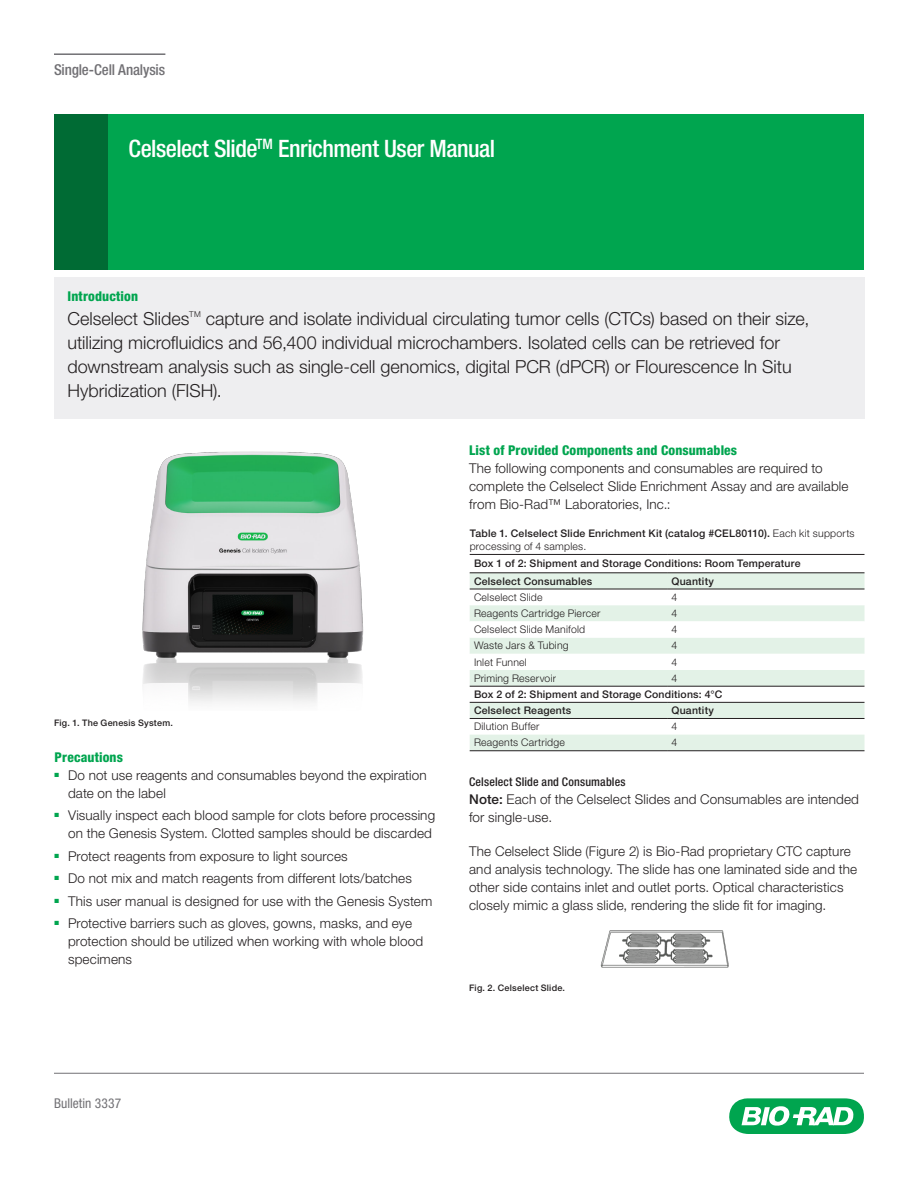
<style>
.page{position:relative;width:918px;height:1188px;background:#fff}
.page>*{position:absolute;margin:0;border:0;box-sizing:border-box;transform-origin:0 0}
.protocol_headline_1{font:500 condensed 24px "Helvetica Neue LT Std";letter-spacing:-.02em;color:#fff}
.protocol_abstract{font:300 18px/24px "Helvetica Neue LT Std";color:#231f20}
.t1{font:500 condensed 15px "Helvetica Neue LT Std";letter-spacing:-.01em;color:#717074}
.body{font:300 13.5px/18px "Helvetica Neue LT Std";letter-spacing:.01em;color:#231f20}
.subhead_1{font:800 condensed 13.5px "Helvetica Neue LT Std";letter-spacing:.01em;color:#00a54f}
.t2{font:condensed 13.5px "Helvetica Neue LT Std";letter-spacing:.005em;color:#717074}
.subhead_2{font:500 condensed 12px "Helvetica Neue LT Std";letter-spacing:.015em;color:#231f20}
.table_headings{font:500 10.5px "Helvetica Neue LT Std";letter-spacing:.02em;color:#231f20}
.table_body{font:300 10.5px "Helvetica Neue LT Std";letter-spacing:.02em;color:#231f20}
.table_title{font:500 10.5px/13.5px "Helvetica Neue LT Std";letter-spacing:.02em;color:#231f20}
.figure_labels{font:500 9px "Helvetica Neue LT Std";letter-spacing:.025em;color:#231f20}
.s1{font-weight:300}
.s2{font-weight:500}
</style>
<div class="page">
<svg style="left:729px;top:1098px;width:135px;height:36px"></svg>
<hr style="left:54px;top:1073px;width:810px;height:1px;background:#717074">
<hr style="left:54px;top:53px;width:111px;height:2px;background:#717074">
<div style="left:54px;top:277px;width:810px;height:141px;background:#eeeef0"></div>
<div style="left:470px;top:574px;width:395px;height:15px;background:#e3f2e7"></div>
<svg style="left:470px;top:605px;width:395px;height:130px"></svg>
<div style="left:470px;top:735px;width:395px;height:16px;background:#e3f2e7"></div>
<hr style="left:470px;top:554px;width:197px;height:1px;background:#231f20">
<hr style="left:667px;top:554px;width:198px;height:1px;background:#231f20">
<hr style="left:470px;top:573px;width:197px;height:1px;background:#231f20">
<hr style="left:667px;top:573px;width:198px;height:1px;background:#231f20">
<hr style="left:470px;top:589px;width:197px;height:1px;background:#231f20">
<hr style="left:667px;top:589px;width:198px;height:1px;background:#231f20">
<hr style="left:470px;top:686px;width:197px;height:1px;background:#231f20">
<hr style="left:667px;top:686px;width:198px;height:1px;background:#231f20">
<hr style="left:470px;top:702px;width:197px;height:1px;background:#231f20">
<hr style="left:667px;top:702px;width:198px;height:1px;background:#231f20">
<hr style="left:470px;top:718px;width:197px;height:1px;background:#231f20">
<hr style="left:667px;top:718px;width:198px;height:1px;background:#231f20">
<hr style="left:470px;top:751px;width:197px;height:1px;background:#231f20">
<hr style="left:667px;top:751px;width:198px;height:1px;background:#231f20">
<img style="left:142px;top:451px;width:222px;height:252px">
<img style="left:600px;top:930px;width:129px;height:38px">
<div style="left:54px;top:115px;width:810px;height:155px;background:#00a54f"></div>
<div style="left:54px;top:115px;width:54px;height:155px;background:#006b34"></div>
<p class="t1" style="left:54px;top:61px;width:113px">Single-Cell Analysis</p>
<p class="protocol_headline_1" style="left:129px;top:134px;width:368px">Celselect Slide<sup>TM</sup> Enrichment User Manual</p>
<p class="subhead_1" style="left:68px;top:287px;width:72px">Introduction</p>
<p class="protocol_abstract" style="left:68px;top:306px;width:743px">Celselect Slides<sup>TM</sup> capture and isolate individual circulating tumor cells (CTCs) based on their size, utilizing microfluidics and 56,400 individual microchambers. Isolated cells can be retrieved for downstream analysis such as single-cell genomics, digital PCR (dPCR) or Flourescence In Situ Hybridization (FISH).</p>
<p class="figure_labels" style="left:54px;top:718px;width:120px">Fig. 1. The Genesis System.</p>
<p class="subhead_1" style="left:55px;top:748px;width:70px">Precautions</p>
<p class="body" style="left:68px;top:766px;width:360px;text-indent:-14px"><sup>■</sup> Do not use reagents and consumables beyond the expiration date on the label</p>
<p class="body" style="left:55px;top:806px;width:382px;text-align:right"><sup>■</sup> Visually inspect each blood sample for clots before processing on the Genesis System. Clotted samples should be discarded</p>
<p class="body" style="left:55px;top:847px;width:295px"><sup>■</sup> Protect reagents from exposure to light sources</p>
<p class="body" style="left:55px;top:869px;width:359px"><sup>■</sup> Do not mix and match reagents from different lots/batches</p>
<p class="body" style="left:55px;top:892px;width:379px"><sup>■</sup> This user manual is designed for use with the Genesis System</p>
<p class="body" style="left:68px;top:914px;width:357px;text-indent:-14px"><sup>■</sup> Protective barriers such as gloves, gowns, masks, and eye protection should be utilized when working with whole blood specimens</p>
<p class="subhead_1" style="left:469px;top:442px;width:270px">List of Provided Components and Consumables</p>
<p class="body" style="left:469px;top:459px;width:381px">The following components and consumables are required to complete the Celselect Slide Enrichment Assay and are available from Bio-Rad™️ Laboratories, Inc.:</p>
<p class="table_title" style="left:470px;top:526px;width:386px">Table 1. Celselect Slide Enrichment Kit (catalog #CEL80110). <span class="s1">Each kit supports processing of 4 samples.</span></p>
<p class="table_headings" style="left:474px;top:557px;width:328px">Box 1 of 2: Shipment and Storage Conditions: Room Temperature</p>
<p class="table_headings" style="left:474px;top:575px;width:120px">Celselect Consumables</p>
<p class="table_headings" style="left:671px;top:575px;width:44px">Quantity</p>
<p class="table_body" style="left:474px;top:591px;width:70px">Celselect Slide</p>
<p class="table_body" style="left:671px;top:591px;width:7px">4</p>
<p class="table_body" style="left:474px;top:607px;width:128px">Reagents Cartridge Piercer</p>
<p class="table_body" style="left:671px;top:607px;width:7px">4</p>
<p class="table_body" style="left:474px;top:623px;width:113px">Celselect Slide Manifold</p>
<p class="table_body" style="left:671px;top:623px;width:7px">4</p>
<p class="table_body" style="left:474px;top:639px;width:96px">Waste Jars &amp; Tubing</p>
<p class="table_body" style="left:671px;top:639px;width:7px">4</p>
<p class="table_body" style="left:474px;top:655px;width:54px">Inlet Funnel</p>
<p class="table_body" style="left:671px;top:655px;width:7px">4</p>
<p class="table_body" style="left:474px;top:672px;width:84px">Priming Reservoir</p>
<p class="table_body" style="left:671px;top:672px;width:7px">4</p>
<p class="table_headings" style="left:474px;top:688px;width:250px">Box 2 of 2: Shipment and Storage Conditions: 4°C</p>
<p class="table_headings" style="left:474px;top:704px;width:99px">Celselect Reagents</p>
<p class="table_headings" style="left:671px;top:704px;width:44px">Quantity</p>
<p class="table_body" style="left:474px;top:720px;width:67px">Dilution Buffer</p>
<p class="table_body" style="left:671px;top:720px;width:7px">4</p>
<p class="table_body" style="left:474px;top:736px;width:92px">Reagents Cartridge</p>
<p class="table_body" style="left:671px;top:736px;width:7px">4</p>
<p class="subhead_2" style="left:469px;top:775px;width:158px">Celselect Slide and Consumables</p>
<p class="body" style="left:469px;top:790px;width:391px"><span class="s2">Note:</span> Each of the Celselect Slides and Consumables are intended for single-use.</p>
<p class="body" style="left:469px;top:842px;width:390px">The Celselect Slide (Figure 2) is Bio-Rad proprietary CTC capture and analysis technology. The slide has one laminated side and the other side contains inlet and outlet ports. Optical characteristics closely mimic a glass slide, rendering the slide fit for imaging.</p>
<p class="figure_labels" style="left:469px;top:982px;width:97px">Fig. 2. Celselect Slide.</p>
<p class="t2" style="left:54px;top:1095px;width:69px">Bulletin 3337</p>
</div>
